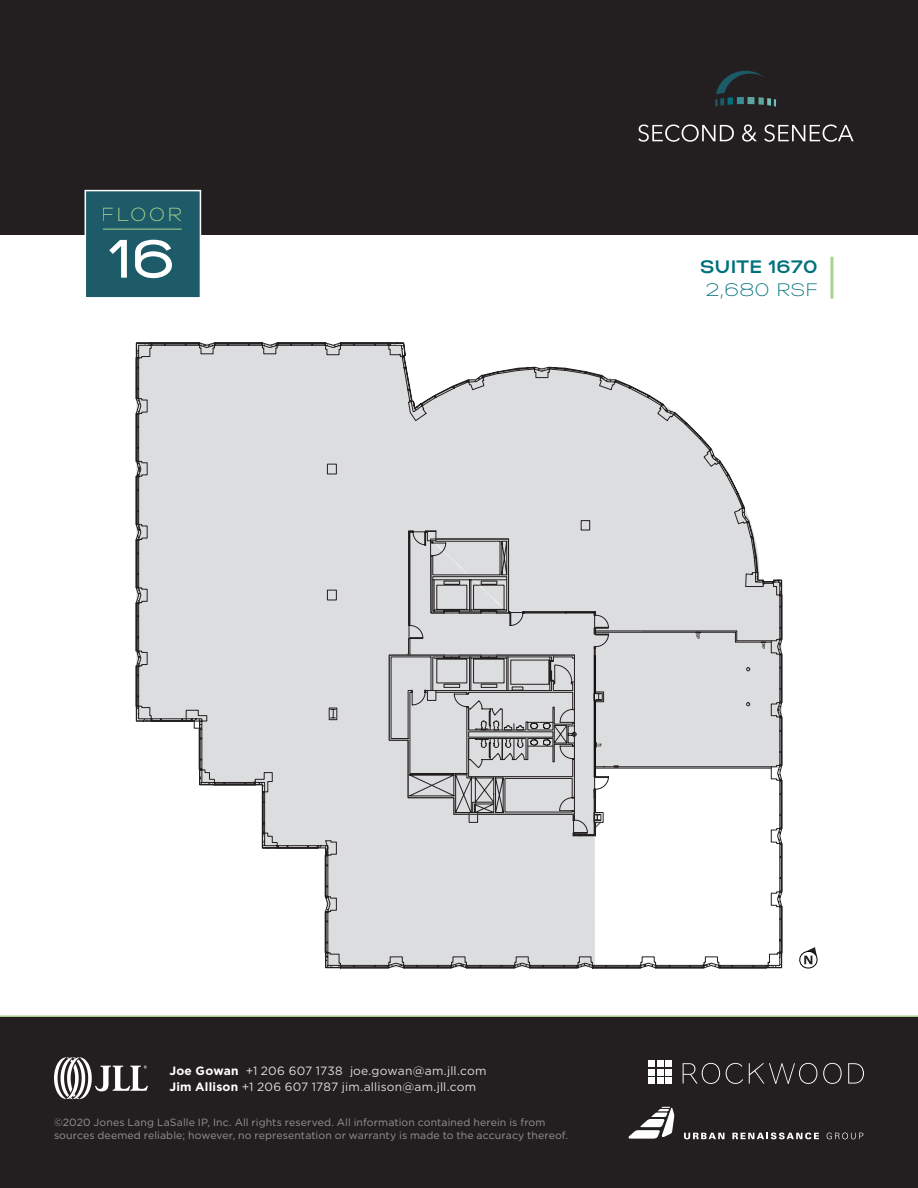
<style>
.page{position:relative;width:918px;height:1188px;background:#fff}
.page>*{position:absolute;margin:0;border:0;box-sizing:border-box;transform-origin:0 0}
.t1{font:54px "Gabriel Sans Medium";color:#fff}
.t2{font:18.9px "Gabriel Sans Light";letter-spacing:.15em;color:#a7d38f}
.t3{font:18px "Gabriel Sans Bold";letter-spacing:.05em;color:#00717c}
.t4{font:18px "Gabriel Sans Light";letter-spacing:.06em;color:#00717c}
.t5{font:12px/16.5px "Gotham";letter-spacing:.01em;color:#dcdddf}
.t6{font:10.5px/13.5px "Gotham";letter-spacing:.01em;color:#939598}
.s1{font-weight:700;color:#fff}
</style>
<div class="page">
<div style="left:0;top:0;width:918px;height:235px;background:#231f20"></div>
<svg style="left:715px;top:71px;width:61px;height:36px"></svg>
<svg style="left:638px;top:125px;width:96px;height:17px"></svg>
<svg style="left:742px;top:125px;width:15px;height:17px"></svg>
<svg style="left:764px;top:125px;width:90px;height:17px"></svg>
<div style="left:0;top:1016px;width:918px;height:172px;background:#231f20"></div>
<svg style="left:628px;top:1107px;width:46px;height:32px"></svg>
<svg style="left:684px;top:1133px;width:40px;height:6px"></svg>
<svg style="left:732px;top:1133px;width:87px;height:6px"></svg>
<svg style="left:827px;top:1133px;width:36px;height:6px"></svg>
<svg style="left:54px;top:1057px;width:94px;height:42px"></svg>
<svg style="left:823px;top:1063px;width:19px;height:21px"></svg>
<svg style="left:848px;top:1063px;width:16px;height:21px"></svg>
<svg style="left:683px;top:1063px;width:37px;height:21px"></svg>
<svg style="left:726px;top:1063px;width:17px;height:21px"></svg>
<svg style="left:749px;top:1063px;width:68px;height:21px"></svg>
<div style="left:657px;top:1060px;width:6px;height:7px;background:#fff"></div>
<div style="left:648px;top:1060px;width:7px;height:7px;background:#fff"></div>
<div style="left:665px;top:1060px;width:7px;height:7px;background:#fff"></div>
<div style="left:648px;top:1078px;width:7px;height:6px;background:#fff"></div>
<div style="left:665px;top:1078px;width:7px;height:6px;background:#fff"></div>
<svg style="left:657px;top:1069px;width:6px;height:15px"></svg>
<div style="left:648px;top:1069px;width:7px;height:6px;background:#fff"></div>
<div style="left:665px;top:1069px;width:7px;height:6px;background:#fff"></div>
<hr style="left:0;top:1015px;width:918px;height:2px;background:#a7d38f">
<svg style="left:799px;top:947px;width:19px;height:22px"></svg>
<hr style="left:830px;top:257px;width:3px;height:42px;background:#a7d38f">
<div style="left:85px;top:190px;width:116px;height:109px;background:#1d5b69;border:2px solid #fff"></div>
<hr style="left:103px;top:229px;width:79px;height:1px;background:#a7d38f">
<svg style="left:135px;top:342px;width:417px;height:430px;background:#d9dadc"></svg>
<svg style="left:136px;top:398px;width:130px;height:388px;background:#d7d8da"></svg>
<svg style="left:255px;top:772px;width:274px;height:197px"></svg>
<svg style="left:529px;top:580px;width:254px;height:389px"></svg>
<svg style="left:412px;top:367px;width:370px;height:540px"></svg>
<div style="left:408px;top:401px;width:196px;height:130px;background:#dcdddf"></div>
<svg style="left:388px;top:531px;width:386px;height:305px;background:#d0d1d3"></svg>
<h2 class="t2" style="left:102px;top:204px;width:82px">FLOOR</h2>
<h1 class="t1" style="left:109px;top:228px;width:68px">16</h1>
<h3 class="t3" style="left:701px;top:256px;width:118px">SUITE 1670</h3>
<h3 class="t4" style="left:705px;top:279px;width:114px">2,680 RSF</h3>
<p class="t5" style="left:169px;top:1062px;width:319px"><span class="s1">Joe Gowan</span> +1 206 607 1738 joe.gowan@am.jll.com<br><span class="s1">Jim Allison</span> +1 206 607 1787 jim.allison@am.jll.com</p>
<p class="t6" style="left:54px;top:1115px;width:516px">©2020 Jones Lang LaSalle IP, Inc. All rights reserved. All information contained herein is from sources deemed reliable; however, no representation or warranty is made to the accuracy thereof.</p>
</div>
